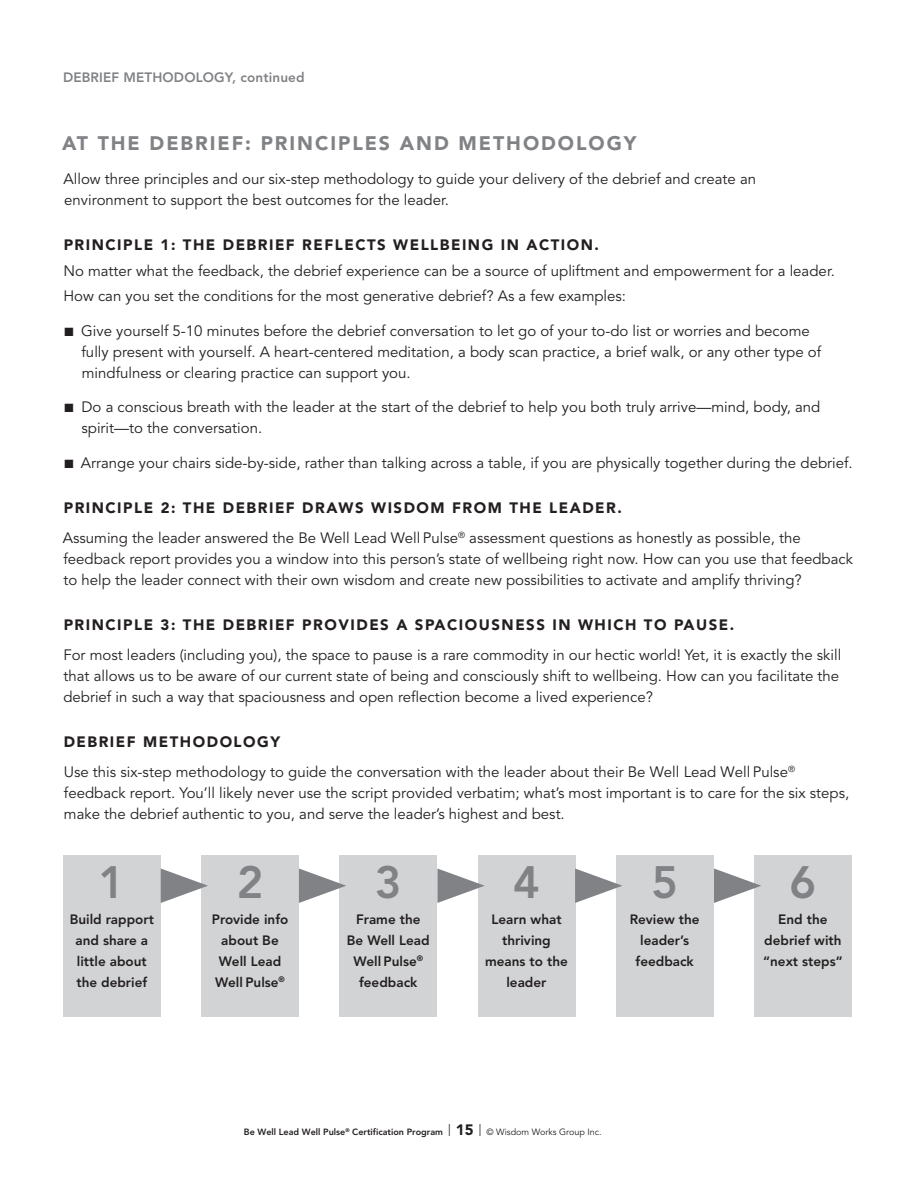
<style>
.page{position:relative;width:918px;height:1188px;background:#fff}
.page>*{position:absolute;margin:0;border:0;box-sizing:border-box;transform-origin:0 0}
.Infographic_1{font:800 45px "Avenir LT Std";color:#808285}
.J_Head{font:900 19.5px "Avenir LT Std";letter-spacing:.1em;color:#808285}
.Text{font:15px/30px "Avenir LT Std";color:#231f20}
.J_Head-2{font:15px/21px "Avenir LT Std";color:#231f20}
.Infographic{font:800 13.5px/21px "Avenir LT Std";color:#231f20;text-align:center}
.J_Head-3{font:800 13.5px "Avenir LT Std";letter-spacing:.01em;color:#808285}
.t1{font:800 9px "Avenir LT Std";color:#231f20}
.s1{font-weight:900}
.s2{font-weight:900;font-size:15px}
.s3{font-weight:400}
</style>
<div class="page">
<div style="left:63px;top:855px;width:98px;height:162px;background:#d1d3d4"></div>
<div style="left:201px;top:855px;width:98px;height:162px;background:#d1d3d4"></div>
<div style="left:339px;top:855px;width:98px;height:162px;background:#d1d3d4"></div>
<div style="left:478px;top:855px;width:97px;height:162px;background:#d1d3d4"></div>
<div style="left:616px;top:855px;width:98px;height:162px;background:#d1d3d4"></div>
<div style="left:754px;top:855px;width:98px;height:162px;background:#d1d3d4"></div>
<svg style="left:161px;top:869px;width:47px;height:34px"></svg>
<svg style="left:299px;top:869px;width:47px;height:34px"></svg>
<svg style="left:437px;top:869px;width:48px;height:34px"></svg>
<svg style="left:575px;top:869px;width:47px;height:34px"></svg>
<svg style="left:714px;top:869px;width:47px;height:34px"></svg>
<p class="J_Head-3" style="left:63px;top:70px;width:243px">DEBRIEF METHODOLOGY, continued</p>
<p class="J_Head" style="left:62px;top:131px;width:576px">AT THE DEBRIEF: PRINCIPLES AND METHODOLOGY</p>
<p class="J_Head-2" style="left:64px;top:168px;width:694px">Allow three principles and our six-step methodology to guide your delivery of the debrief and create an environment to support the best outcomes for the leader.</p>
<p class="J_Head-2" style="left:63px;top:232px;width:773px;line-height:25.5px"><span class="s1">PRINCIPLE 1: THE DEBRIEF REFLECTS WELLBEING IN ACTION.<br></span>No matter what the feedback, the debrief experience can be a source of upliftment and empowerment for a leader.<br>How can you set the conditions for the most generative debrief? As a few examples:</p>
<p class="J_Head-2" style="left:82px;top:320px;width:741px;text-indent:-17px">■ Give yourself 5-10 minutes before the debrief conversation to let go of your to-do list or worries and become fully present with yourself. A heart-centered meditation, a body scan practice, a brief walk, or any other type of mindfulness or clearing practice can support you.</p>
<p class="J_Head-2" style="left:81px;top:397px;width:740px;text-indent:-17px">■ Do a conscious breath with the leader at the start of the debrief to help you both truly arrive—mind, body, and spirit—to the conversation.</p>
<p class="J_Head-2" style="left:64px;top:452px;width:790px">■ Arrange your chairs side-by-side, rather than talking across a table, if you are physically together during the debrief.</p>
<p class="Text" style="left:63px;top:493px;width:739px"><span class="s1">PRINCIPLE 2: THE DEBRIEF DRAWS WISDOM FROM THE LEADER.<br></span>Assuming the leader answered the Be Well Lead Well Pulse<sup>®</sup> assessment questions as honestly as possible, the</p>
<p class="Text" style="left:64px;top:548px;width:791px;line-height:21px">feedback report provides you a window into this person’s state of wellbeing right now. How can you use that feedback to help the leader connect with their own wisdom and create new possibilities to activate and amplify thriving?</p>
<p class="Text" style="left:63px;top:610px;width:780px"><span class="s1">PRINCIPLE 3: THE DEBRIEF PROVIDES A SPACIOUSNESS IN WHICH TO PAUSE.<br></span>For most leaders (including you), the space to pause is a rare commodity in our hectic world! Yet, it is exactly the skill</p>
<p class="Text" style="left:63px;top:665px;width:777px;line-height:21px">that allows us to be aware of our current state of being and consciously shift to wellbeing. How can you facilitate the debrief in such a way that spaciousness and open reflection become a lived experience?</p>
<p class="Text" style="left:64px;top:727px;width:733px"><span class="s1">DEBRIEF METHODOLOGY<br></span>Use this six-step methodology to guide the conversation with the leader about their Be Well Lead Well Pulse<sup>®</sup></p>
<p class="Text" style="left:64px;top:782px;width:787px;line-height:21px">feedback report. You’ll likely never use the script provided verbatim; what’s most important is to care for the six steps, make the debrief authentic to you, and serve the leader’s highest and best.</p>
<p class="Infographic_1" style="left:99px;top:856px;width:28px">1</p>
<p class="Infographic" style="left:70px;top:908px;width:86px">Build rapport and share a little about the debrief</p>
<p class="Infographic_1" style="left:237px;top:856px;width:28px">2</p>
<p class="Infographic" style="left:212px;top:908px;width:78px">Provide info about Be<br>Well Lead<br>Well Pulse<sup>®</sup></p>
<p class="Infographic_1" style="left:375px;top:856px;width:28px">3</p>
<p class="Infographic" style="left:347px;top:908px;width:84px">Frame the<br>Be Well Lead<br>Well Pulse<sup>® </sup>feedback</p>
<p class="Infographic_1" style="left:513px;top:856px;width:28px">4</p>
<p class="Infographic" style="left:485px;top:908px;width:84px">Learn what thriving means to the leader</p>
<p class="Infographic_1" style="left:651px;top:856px;width:28px">5</p>
<p class="Infographic" style="left:630px;top:908px;width:72px">Review the leader’s feedback</p>
<p class="t1" style="left:244px;top:1127px;width:359px">Be Well Lead Well Pulse<sup>®</sup> Certification Program <sup>|</sup> <span class="s2">15</span> <sup>|</sup> <span class="s3">© Wisdom Works Group Inc.</span></p>
<p class="Infographic_1" style="left:790px;top:856px;width:28px">6</p>
<p class="Infographic" style="left:763px;top:908px;width:81px">End the debrief with “next steps”</p>
</div>
